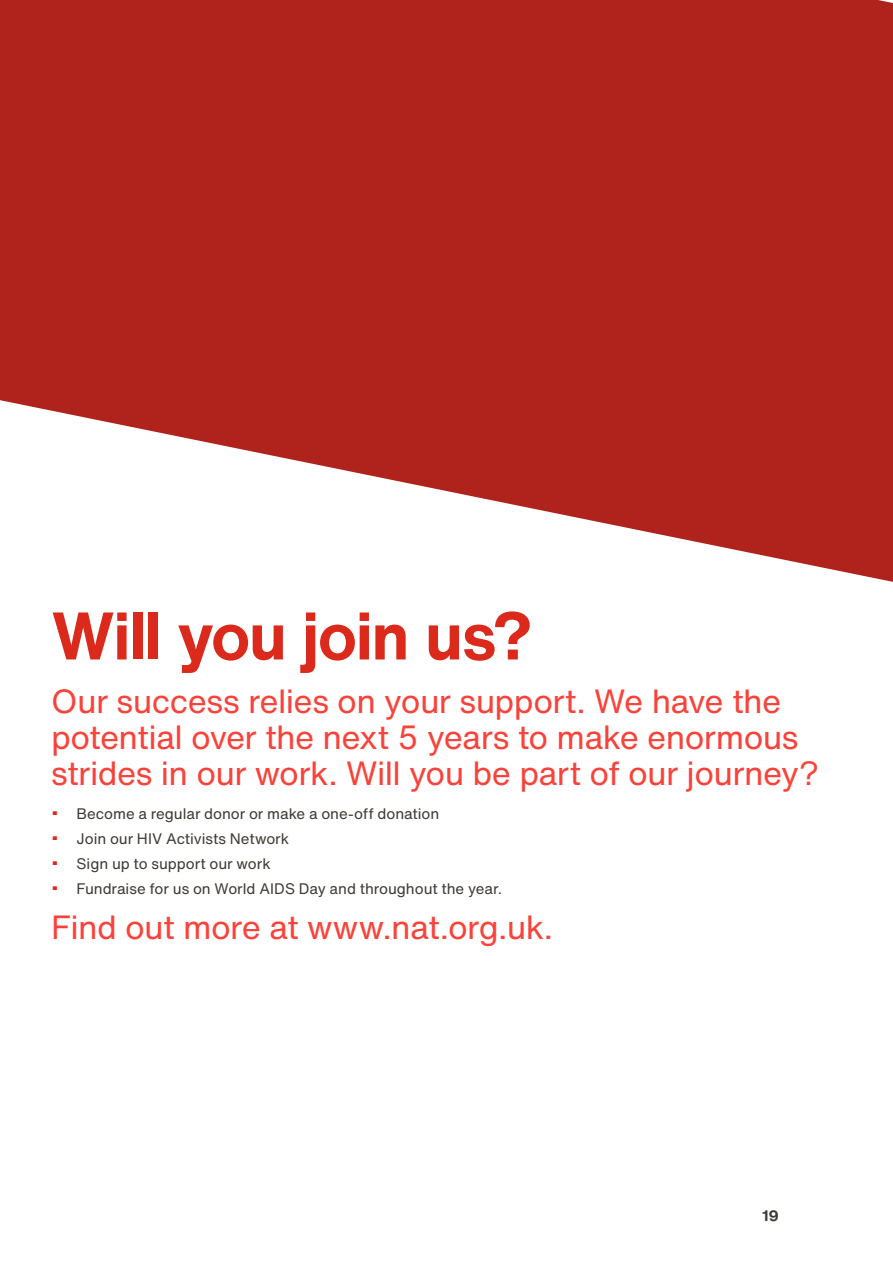
<style>
.page{position:relative;width:893px;height:1263px;background:#fff}
.page>*{position:absolute;margin:0;border:0;box-sizing:border-box;transform-origin:0 0}
.Headline{font:700 66px "Helvetica Now Text";letter-spacing:-.02em;color:#db291c}
.Subheading{font:33px/36.3px "Helvetica Now Text";letter-spacing:-.02em;color:#f9423a}
.t1{font:15px "Helvetica Now Text";letter-spacing:-.005em;color:#3d3935}
.t2{font:700 15px "Helvetica Now Text";color:#3d3935}
.s1{font-size:21px;color:#db291c}
</style>
<div class="page">
<svg style="left:0;top:0;width:893px;height:582px;fill:#af231c"></svg>
<p class="Headline" style="left:51px;top:586px;width:482px">Will you join us?</p>
<p class="Subheading" style="left:51px;top:682px;width:770px">Our success relies on your support. We have the potential over the next 5 years to make enormous strides in our work. Will you be part of our journey?</p>
<p class="t1" style="left:51px;top:802px;width:390px"><span class="s1">•</span> Become a regular donor or make a one-off donation</p>
<p class="t1" style="left:51px;top:827px;width:240px"><span class="s1">•</span> Join our HIV Activists Network</p>
<p class="t1" style="left:51px;top:852px;width:221px"><span class="s1">•</span> Sign up to support our work</p>
<p class="t1" style="left:51px;top:877px;width:452px"><span class="s1">•</span> Fundraise for us on World AIDS Day and throughout the year.</p>
<p class="Subheading" style="left:51px;top:908px;width:504px">Find out more at www.nat.org.uk.</p>
<p class="t2" style="left:762px;top:1204px;width:18px">19</p>
</div>
